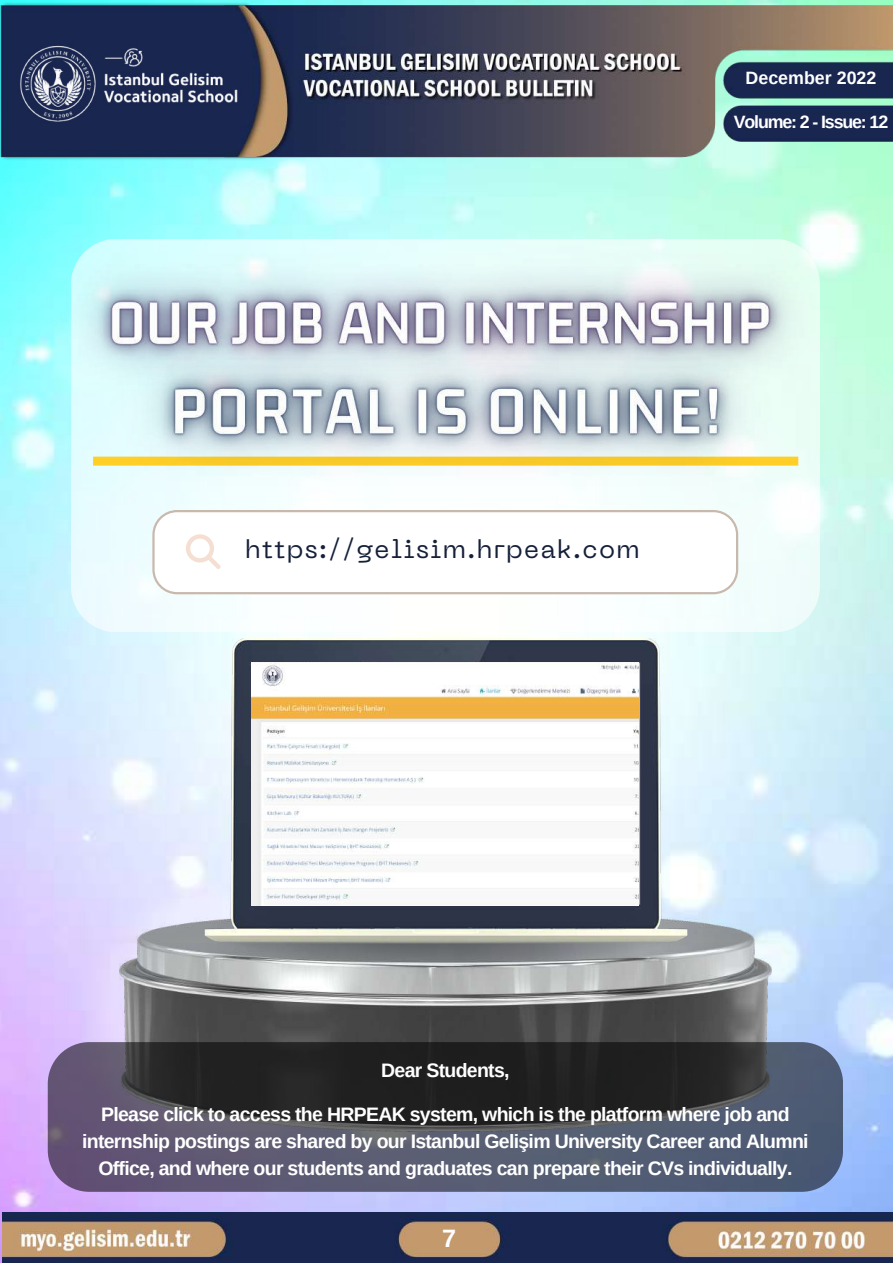
<style>
.page{position:relative;width:893px;height:1264px;background:#fff}
.page>*{position:absolute;margin:0;border:0;box-sizing:border-box;transform-origin:0 0}
.t1{font:25.5px "PP Neue Machina";letter-spacing:.05em;color:#152039}
.t2{font:700 25.2px "Arimo";color:#fff}
.t3{font:700 19.5px/27px "Arimo";letter-spacing:-.035em;color:#fff;text-align:center}
.t4{font:700 17.85px "Arimo";letter-spacing:-.065em;color:#fff}
.t5{font:700 17.85px "Arimo";color:#fff}
</style>
<div class="page">
<img style="left:0;top:162px;width:892px;height:1100px">
<div style="left:71px;top:239px;width:748px;height:392px;background:#f5fefe;border-radius:46px"></div>
<img style="left:120px;top:943px;width:651px;height:99px">
<img style="left:204px;top:943px;width:482px;height:30px">
<img style="left:93px;top:638px;width:705px;height:305px">
<img style="left:252px;top:662px;width:386px;height:243px">
<div style="left:152px;top:548px;width:586px;height:46px;background:#fff"></div>
<svg style="left:186px;top:548px;width:35px;height:21px"></svg>
<svg style="left:48px;top:1042px;width:794px;height:149px;background:#444554"></svg>
<img style="left:20px;top:201px;width:850px;height:249px">
<img style="left:75px;top:279px;width:743px;height:269px">
<img style="left:2px;top:1212px;width:890px;height:50px">
<img style="left:0;top:0;width:892px;height:162px">
<img style="left:4px;top:20px;width:248px;height:130px">
<p class="t5" style="left:745px;top:68px;width:132px">December 2022</p>
<p class="t4" style="left:733px;top:112px;width:156px">Volume: 2 - Issue: 12</p>
<h1 class="t1" style="left:245px;top:539px;width:395px">https://gelisim.hrpeak.com</h1>
<p class="t3" style="left:381px;top:1056px;width:130px">Dear Students,</p>
<p class="t3" style="left:82px;top:1100px;width:728px">Please click to access the HRPEAK system, which is the platform where job and internship postings are shared by our Istanbul Gelişim University Career and Alumni<br>Office, and where our students and graduates can prepare their CVs individually.</p>
<p class="t2" style="left:442px;top:1224px;width:15px">7</p>
</div>
